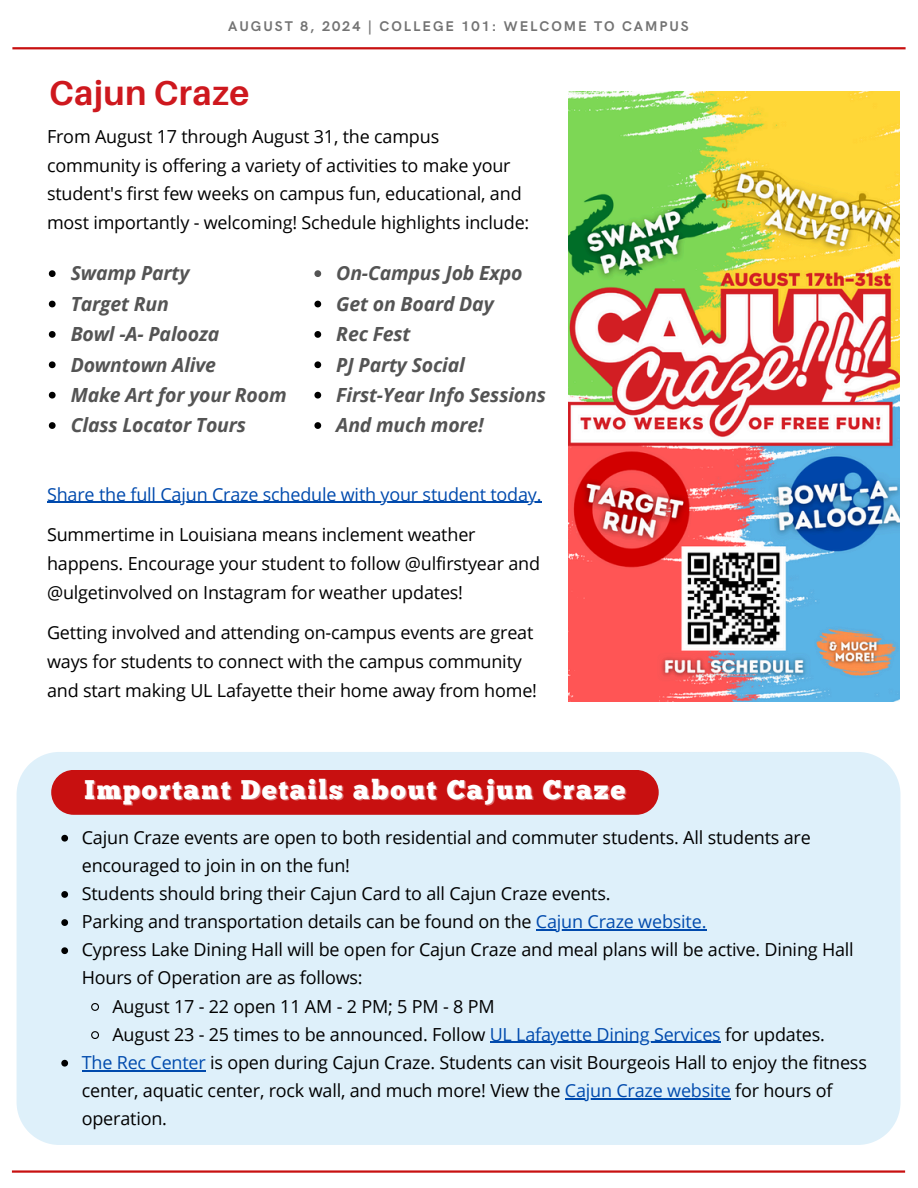
<style>
.page{position:relative;width:918px;height:1188px;background:#fff}
.page>*{position:absolute;margin:0;border:0;box-sizing:border-box;transform-origin:0 0}
.t1{font:700 34.5px "Aileron";letter-spacing:.01em;color:#ce181e}
.t2{font:27px "Chunk Five";letter-spacing:.065em;color:#fff}
.t3{font:italic 700 19.5px "Open Sans";letter-spacing:-.01em;color:#545454}
.t4{font:18px/28.8px "Open Sans";letter-spacing:-.01em;color:#000}
.t5{font:18px "Open Sans";letter-spacing:-.01em;color:#004aad}
.t6{font:700 14.1px "HK Grotesk";letter-spacing:.14em;color:#737373}
.s1{color:#004aad}
</style>
<div class="page">
<hr style="left:12px;top:47px;width:894px;height:2px;background:#c81010">
<div style="left:17px;top:752px;width:884px;height:393px;background:#def0fa"></div>
<div style="left:51px;top:770px;width:608px;height:45px;background:#c81010;border-radius:22px"></div>
<hr style="left:12px;top:1170px;width:893px;height:3px;background:#c81010">
<img style="left:568px;top:92px;width:331px;height:610px">
<svg style="left:49px;top:270px;width:7px;height:7px"></svg>
<svg style="left:49px;top:301px;width:7px;height:6px"></svg>
<svg style="left:49px;top:331px;width:7px;height:7px"></svg>
<svg style="left:49px;top:361px;width:7px;height:7px"></svg>
<svg style="left:49px;top:392px;width:7px;height:7px"></svg>
<svg style="left:49px;top:422px;width:7px;height:7px"></svg>
<svg style="left:314px;top:270px;width:7px;height:7px"></svg>
<svg style="left:314px;top:301px;width:7px;height:6px"></svg>
<svg style="left:314px;top:331px;width:7px;height:7px"></svg>
<svg style="left:314px;top:361px;width:7px;height:7px"></svg>
<svg style="left:314px;top:392px;width:7px;height:7px"></svg>
<svg style="left:314px;top:422px;width:7px;height:7px"></svg>
<hr style="left:47px;top:502px;width:494px;height:1px;background:#004aad">
<svg style="left:61px;top:835px;width:7px;height:7px"></svg>
<svg style="left:61px;top:891px;width:7px;height:7px"></svg>
<svg style="left:61px;top:919px;width:7px;height:7px"></svg>
<hr style="left:536px;top:929px;width:166px;height:1px;background:#004aad">
<svg style="left:61px;top:947px;width:7px;height:7px"></svg>
<svg style="left:90px;top:1002px;width:10px;height:10px"></svg>
<svg style="left:90px;top:1030px;width:10px;height:10px"></svg>
<hr style="left:490px;top:1042px;width:231px;height:1px;background:#004aad">
<svg style="left:61px;top:1060px;width:7px;height:7px"></svg>
<hr style="left:82px;top:1070px;width:124px;height:1px;background:#004aad">
<hr style="left:565px;top:1098px;width:166px;height:1px;background:#004aad">
<h3 class="t6" style="left:228px;top:18px;width:462px">AUGUST 8, 2024 | COLLEGE 101: WELCOME TO CAMPUS</h3>
<p class="t1" style="left:49px;top:71px;width:202px">Cajun Craze</p>
<p class="t4" style="left:47px;top:122px;width:484px">From August 17 through August 31, the campus community is offering a variety of activities to make your student's first few weeks on campus fun, educational, and most importantly - welcoming! Schedule highlights include:</p>
<p class="t3" style="left:71px;top:260px;width:120px">Swamp Party</p>
<p class="t3" style="left:71px;top:290px;width:100px">Target Run</p>
<p class="t3" style="left:71px;top:320px;width:150px">Bowl -A- Palooza</p>
<p class="t3" style="left:71px;top:351px;width:147px">Downtown Alive</p>
<p class="t3" style="left:71px;top:381px;width:217px">Make Art for your Room</p>
<p class="t3" style="left:71px;top:411px;width:177px">Class Locator Tours</p>
<p class="t3" style="left:336px;top:260px;width:188px">On-Campus Job Expo</p>
<p class="t3" style="left:336px;top:290px;width:159px">Get on Board Day</p>
<p class="t3" style="left:336px;top:320px;width:76px">Rec Fest</p>
<p class="t3" style="left:336px;top:351px;width:130px">PJ Party Social</p>
<h3 class="t3" style="left:336px;top:381px;width:211px">First-Year Info Sessions</h3>
<h3 class="t3" style="left:336px;top:411px;width:149px">And much more!</h3>
<h3 class="t5" style="left:47px;top:481px;width:496px">Share the full Cajun Craze schedule with your student today.</h3>
<p class="t4" style="left:47px;top:520px;width:495px">Summertime in Louisiana means inclement weather happens. Encourage your student to follow @ulfirstyear and @ulgetinvolved on Instagram for weather updates!</p>
<h2 class="t4" style="left:47px;top:618px;width:492px">Getting involved and attending on-campus events are great ways for students to connect with the campus community and start making UL Lafayette their home away from home!</h2>
<p class="t2" style="left:85px;top:778px;width:542px">Important Details about Cajun Craze</p>
<p class="t4" style="left:82px;top:823px;width:731px;line-height:28.2px">Cajun Craze events are open to both residential and commuter students. All students are encouraged to join in on the fun!</p>
<p class="t4" style="left:82px;top:879px;width:530px">Students should bring their Cajun Card to all Cajun Craze events.</p>
<p class="t4" style="left:82px;top:907px;width:626px">Parking and transportation details can be found on the <span class="s1">Cajun Craze website.</span></p>
<p class="t4" style="left:82px;top:935px;width:774px">Cypress Lake Dining Hall will be open for Cajun Craze and meal plans will be active. Dining Hall</p>
<p class="t4" style="left:112px;top:963px;width:384px;line-height:28.2px;text-indent:-31px">Hours of Operation are as follows:<br>August 17 - 22 open 11 AM - 2 PM; 5 PM - 8 PM</p>
<p class="t4" style="left:112px;top:1019px;width:714px">August 23 - 25 times to be announced. Follow <span class="s1">UL Lafayette Dining Services</span> for updates.</p>
<p class="t4" style="left:82px;top:1048px;width:787px;line-height:28.2px"><span class="s1">The Rec Center</span> is open during Cajun Craze. Students can visit Bourgeois Hall to enjoy the fitness center, aquatic center, rock wall, and much more! View the <span class="s1">Cajun Craze website</span> for hours of operation.</p>
</div>
